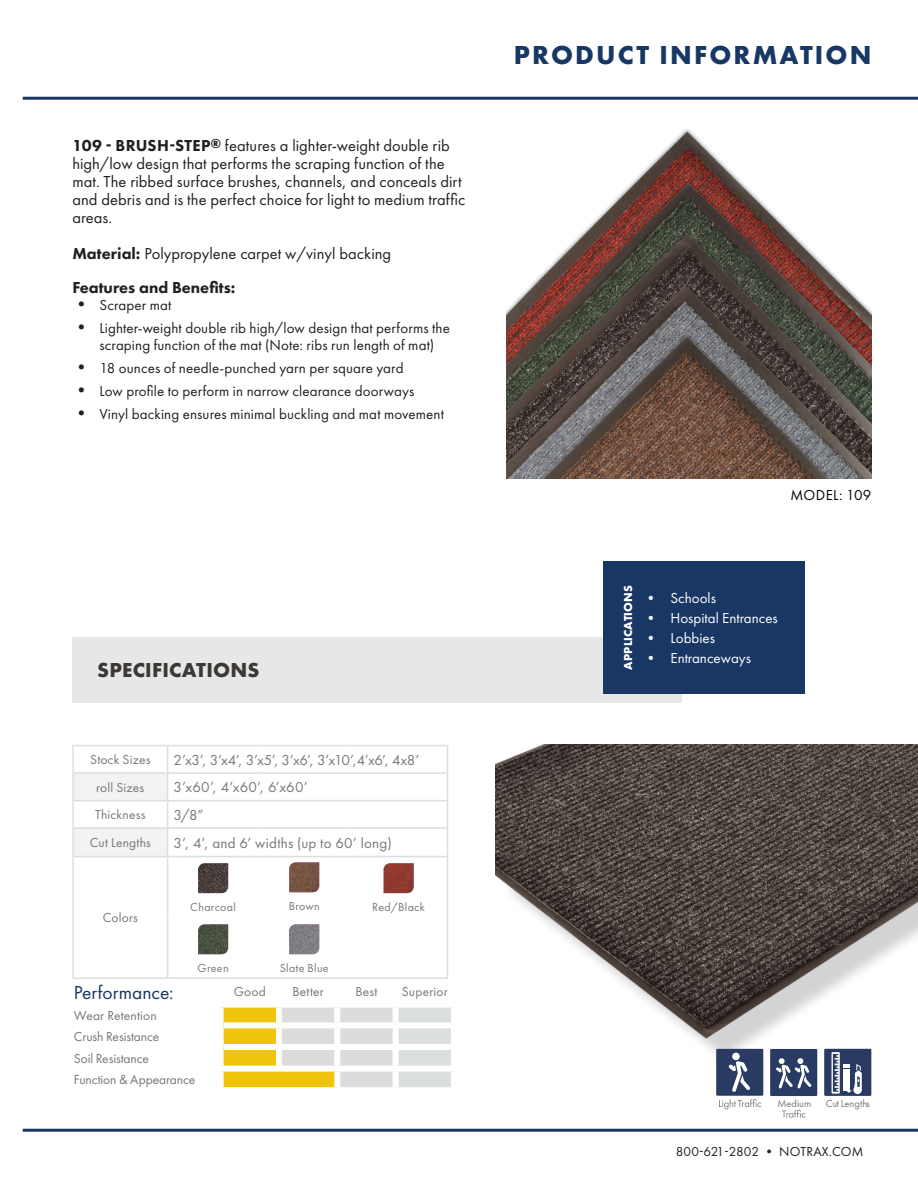
<style>
.page{position:relative;width:918px;height:1188px;background:#fff}
.page>*{position:absolute;margin:0;border:0;box-sizing:border-box;transform-origin:0 0}
.t1{font:700 27px "Futura New";letter-spacing:.08em;color:#193764}
.t2{font:700 21px "Futura New";letter-spacing:.01em;color:#3c3833}
.Paragraph_Style_2{font:19.5px "Futura New";color:#173763}
.Paragraph_Style_2-2{font:16.5px/18px "Futura New";letter-spacing:.005em;color:#231f20}
.Paragraph_Style_2-3{font:800 16.5px "Futura New";color:#231f20}
.t3{font:15px/16.5px "Futura New";letter-spacing:.005em;color:#231f20}
.t4{font:15px "Futura New";letter-spacing:.015em;color:#76787b}
.t5{font:15px "Futura New";color:#fff}
.t6{font:15px "Futura New";letter-spacing:-.015em;color:#76787b}
.Paragraph_Style_2-4{font:15px "Futura New";letter-spacing:.02em;color:#040503}
.Paragraph_Style_2-5{font:13.5px "Futura New";letter-spacing:.01em;color:#76787b}
.Paragraph_Style_2-6{font:13.5px "Futura New";letter-spacing:-.01em;color:#76787b}
.t7{font:13.5px "Futura New";letter-spacing:.01em;color:#231f20}
.t8{font:12px "Futura New";letter-spacing:.025em;color:#76787b}
.t9{font:700 12px "Futura New";letter-spacing:.01em;color:#fff}
.t10{font:10.5px "Futura New";color:#75787a}
.s1{font-weight:800}
.s2{font-size:18px}
</style>
<div class="page">
<img style="left:507px;top:129px;width:365px;height:349px">
<img style="left:495px;top:745px;width:423px;height:303px">
<div style="left:73px;top:637px;width:609px;height:65px;background:#e6e7e9"></div>
<div style="left:604px;top:561px;width:201px;height:133px;background:#193764"></div>
<hr style="left:23px;top:97px;width:895px;height:3px;background:#193764">
<hr style="left:23px;top:1129px;width:895px;height:3px;background:#193764">
<svg style="left:224px;top:1008px;width:227px;height:79px;background:#e2d59c"></svg>
<div style="left:393px;top:1008px;width:6px;height:14px;background:#fff"></div>
<div style="left:393px;top:1028px;width:6px;height:16px;background:#fff"></div>
<div style="left:393px;top:1050px;width:6px;height:16px;background:#fff"></div>
<div style="left:393px;top:1072px;width:6px;height:15px;background:#fff"></div>
<div style="left:218px;top:1066px;width:58px;height:6px;background:#fff"></div>
<div style="left:334px;top:1066px;width:62px;height:6px;background:#fff"></div>
<div style="left:396px;top:1066px;width:61px;height:6px;background:#fff"></div>
<div style="left:224px;top:1022px;width:55px;height:6px;background:#fff"></div>
<div style="left:337px;top:1022px;width:59px;height:6px;background:#fff"></div>
<div style="left:396px;top:1022px;width:55px;height:6px;background:#fff"></div>
<div style="left:224px;top:1044px;width:55px;height:6px;background:#fff"></div>
<div style="left:337px;top:1044px;width:59px;height:6px;background:#fff"></div>
<div style="left:396px;top:1044px;width:55px;height:6px;background:#fff"></div>
<div style="left:276px;top:1008px;width:6px;height:14px;background:#fff"></div>
<div style="left:276px;top:1028px;width:6px;height:16px;background:#fff"></div>
<div style="left:276px;top:1050px;width:6px;height:16px;background:#fff"></div>
<div style="left:334px;top:1008px;width:6px;height:14px;background:#fff"></div>
<div style="left:334px;top:1028px;width:6px;height:16px;background:#fff"></div>
<div style="left:334px;top:1050px;width:6px;height:16px;background:#fff"></div>
<div style="left:334px;top:1072px;width:6px;height:15px;background:#fff"></div>
<div style="left:279px;top:1022px;width:58px;height:6px;background:#fff"></div>
<div style="left:279px;top:1044px;width:58px;height:6px;background:#fff"></div>
<div style="left:276px;top:1066px;width:58px;height:6px;background:#fff"></div>
<div style="left:73px;top:773px;width:95px;height:28px;background:#f2f3f4"></div>
<div style="left:73px;top:828px;width:95px;height:29px;background:#f3f3f3"></div>
<hr style="left:72px;top:745px;width:96px;height:1px;background:#dcdddf">
<hr style="left:72px;top:746px;width:2px;height:26px;background:#dcdddf">
<hr style="left:168px;top:745px;width:91px;height:1px;background:#dcdddf">
<hr style="left:259px;top:745px;width:91px;height:1px;background:#dcdddf">
<hr style="left:350px;top:745px;width:98px;height:1px;background:#dcdddf">
<hr style="left:168px;top:772px;width:91px;height:2px;background:#dcdddf">
<hr style="left:259px;top:772px;width:91px;height:2px;background:#dcdddf">
<hr style="left:350px;top:772px;width:98px;height:2px;background:#dcdddf">
<hr style="left:72px;top:800px;width:96px;height:1px;background:#dcdddf">
<hr style="left:168px;top:800px;width:91px;height:1px;background:#dcdddf">
<hr style="left:259px;top:800px;width:91px;height:1px;background:#dcdddf">
<hr style="left:350px;top:800px;width:98px;height:1px;background:#dcdddf">
<hr style="left:72px;top:827px;width:96px;height:2px;background:#dcdddf">
<hr style="left:72px;top:829px;width:2px;height:27px;background:#dcdddf">
<hr style="left:168px;top:827px;width:91px;height:2px;background:#dcdddf">
<hr style="left:259px;top:827px;width:91px;height:2px;background:#dcdddf">
<hr style="left:350px;top:827px;width:98px;height:2px;background:#dcdddf">
<svg style="left:447px;top:746px;width:1px;height:110px"></svg>
<hr style="left:72px;top:856px;width:96px;height:1px;background:#dcdddf">
<hr style="left:72px;top:857px;width:2px;height:61px;background:#dcdddf">
<hr style="left:168px;top:856px;width:91px;height:1px;background:#dcdddf">
<hr style="left:167px;top:857px;width:1px;height:61px;background:#dcdddf">
<hr style="left:259px;top:856px;width:91px;height:1px;background:#dcdddf">
<hr style="left:350px;top:856px;width:98px;height:1px;background:#dcdddf">
<hr style="left:447px;top:857px;width:1px;height:61px;background:#dcdddf">
<hr style="left:72px;top:918px;width:2px;height:59px;background:#dcdddf">
<hr style="left:167px;top:918px;width:1px;height:59px;background:#dcdddf">
<hr style="left:447px;top:918px;width:1px;height:59px;background:#dcdddf">
<hr style="left:72px;top:977px;width:96px;height:2px;background:#dcdddf">
<hr style="left:72px;top:772px;width:96px;height:2px;background:#dcdddf">
<hr style="left:72px;top:774px;width:2px;height:26px;background:#dcdddf">
<hr style="left:72px;top:801px;width:2px;height:26px;background:#dcdddf">
<svg style="left:167px;top:746px;width:1px;height:110px"></svg>
<hr style="left:168px;top:977px;width:91px;height:2px;background:#dcdddf">
<hr style="left:259px;top:977px;width:91px;height:2px;background:#dcdddf">
<hr style="left:350px;top:977px;width:98px;height:2px;background:#dcdddf">
<img style="left:198px;top:863px;width:30px;height:30px">
<img style="left:289px;top:862px;width:30px;height:30px">
<img style="left:384px;top:863px;width:30px;height:30px">
<img style="left:198px;top:924px;width:30px;height:30px">
<img style="left:289px;top:924px;width:30px;height:30px">
<div style="left:824px;top:1049px;width:47px;height:47px;background:#293b63"></div>
<svg style="left:832px;top:1052px;width:30px;height:42px"></svg>
<div style="left:770px;top:1049px;width:47px;height:47px;background:#293b63"></div>
<svg style="left:776px;top:1058px;width:36px;height:30px"></svg>
<svg style="left:719px;top:1099px;width:42px;height:10px"></svg>
<svg style="left:782px;top:1110px;width:23px;height:8px"></svg>
<div style="left:716px;top:1049px;width:47px;height:47px;background:#293b63"></div>
<div style="left:732px;top:1053px;width:8px;height:7px;background:#fff;border-radius:50%"></div>
<svg style="left:729px;top:1061px;width:21px;height:31px"></svg>
<p class="Paragraph_Style_2-2" style="left:72px;top:136px;width:394px"><span class="s1">109 - BRUSH-STEP</span><sup>®</sup> features a lighter-weight double rib high/low design that performs the scraping function of the mat. The ribbed surface brushes, channels, and conceals dirt and debris and is the perfect choice for light to medium traffic areas.</p>
<p class="Paragraph_Style_2-2" style="left:72px;top:244px;width:320px"><span class="s1">Material:</span> Polypropylene carpet w/vinyl backing</p>
<p class="Paragraph_Style_2-3" style="left:72px;top:277px;width:165px">Features and Benefits:</p>
<p class="t3" style="left:72px;top:296px;width:101px"><span class="s2">•</span> Scraper mat</p>
<p class="t3" style="left:99px;top:320px;width:352px;text-indent:-27px"><span class="s2">•</span> Lighter-weight double rib high/low design that performs the scraping function of the mat (Note: ribs run length of mat)</p>
<p class="t3" style="left:72px;top:359px;width:333px"><span class="s2">•</span> 18 ounces of needle-punched yarn per square yard</p>
<p class="t3" style="left:72px;top:383px;width:343px"><span class="s2">•</span> Low profile to perform in narrow clearance doorways</p>
<p class="t3" style="left:72px;top:406px;width:373px"><span class="s2">•</span> Vinyl backing ensures minimal buckling and mat movement</p>
<p class="t2" style="left:97px;top:657px;width:164px">SPECIFICATIONS</p>
<p class="Paragraph_Style_2-5" style="left:90px;top:752px;width:62px">Stock Sizes</p>
<p class="t6" style="left:174px;top:751px;width:247px">2’x3’, 3’x4’, 3’x5’, 3’x6’, 3’x10’,4’x6’, 4x8’</p>
<p class="Paragraph_Style_2-5" style="left:96px;top:779px;width:50px">roll Sizes</p>
<p class="t4" style="left:174px;top:778px;width:136px">3’x60’, 4’x60’, 6’x60’</p>
<p class="Paragraph_Style_2-5" style="left:95px;top:807px;width:52px">Thickness</p>
<p class="t4" style="left:174px;top:806px;width:31px">3/8”</p>
<p class="Paragraph_Style_2-5" style="left:90px;top:835px;width:63px">Cut Lengths</p>
<p class="t4" style="left:174px;top:834px;width:220px">3’, 4’, and 6’ widths (up to 60’ long)</p>
<p class="Paragraph_Style_2-5" style="left:103px;top:910px;width:37px">Colors</p>
<p class="t8" style="left:190px;top:900px;width:47px">Charcoal</p>
<p class="t8" style="left:289px;top:899px;width:33px">Brown</p>
<p class="t8" style="left:372px;top:900px;width:54px">Red/Black</p>
<p class="t8" style="left:198px;top:961px;width:33px">Green</p>
<p class="t8" style="left:280px;top:961px;width:51px">Slate Blue</p>
<p class="Paragraph_Style_2" style="left:74px;top:981px;width:101px">Performance:</p>
<p class="Paragraph_Style_2-5" style="left:234px;top:984px;width:34px">Good</p>
<p class="Paragraph_Style_2-5" style="left:293px;top:984px;width:33px">Better</p>
<p class="Paragraph_Style_2-5" style="left:355px;top:984px;width:23px">Best</p>
<p class="Paragraph_Style_2-5" style="left:402px;top:984px;width:47px">Superior</p>
<p class="Paragraph_Style_2-5" style="left:74px;top:1007px;width:84px">Wear Retention</p>
<p class="Paragraph_Style_2-6" style="left:74px;top:1029px;width:87px">Crush Resistance</p>
<p class="Paragraph_Style_2-6" style="left:74px;top:1050px;width:77px">Soil Resistance</p>
<p class="Paragraph_Style_2-6" style="left:74px;top:1072px;width:123px">Function &amp; Appearance</p>
<p class="t1" style="left:514px;top:38px;width:359px">PRODUCT INFORMATION</p>
<p class="Paragraph_Style_2-4" style="left:791px;top:486px;width:82px">MODEL: 109</p>
<p class="t9" style="left:620px;top:670px;width:86px;rotate:-90deg">APPLICATIONS</p>
<p class="t5" style="left:643px;top:590px;width:74px">• Schools</p>
<p class="t5" style="left:643px;top:609px;width:136px">• Hospital Entrances</p>
<p class="t5" style="left:643px;top:629px;width:73px">• Lobbies</p>
<p class="t5" style="left:643px;top:649px;width:109px">• Entranceways</p>
<p class="t10" style="left:777px;top:1097px;width:35px">Medium</p>
<p class="t10" style="left:826px;top:1097px;width:46px">Cut Lengths</p>
<p class="t7" style="left:676px;top:1144px;width:189px">800-621-2802 • NOTRAX.COM</p>
</div>
